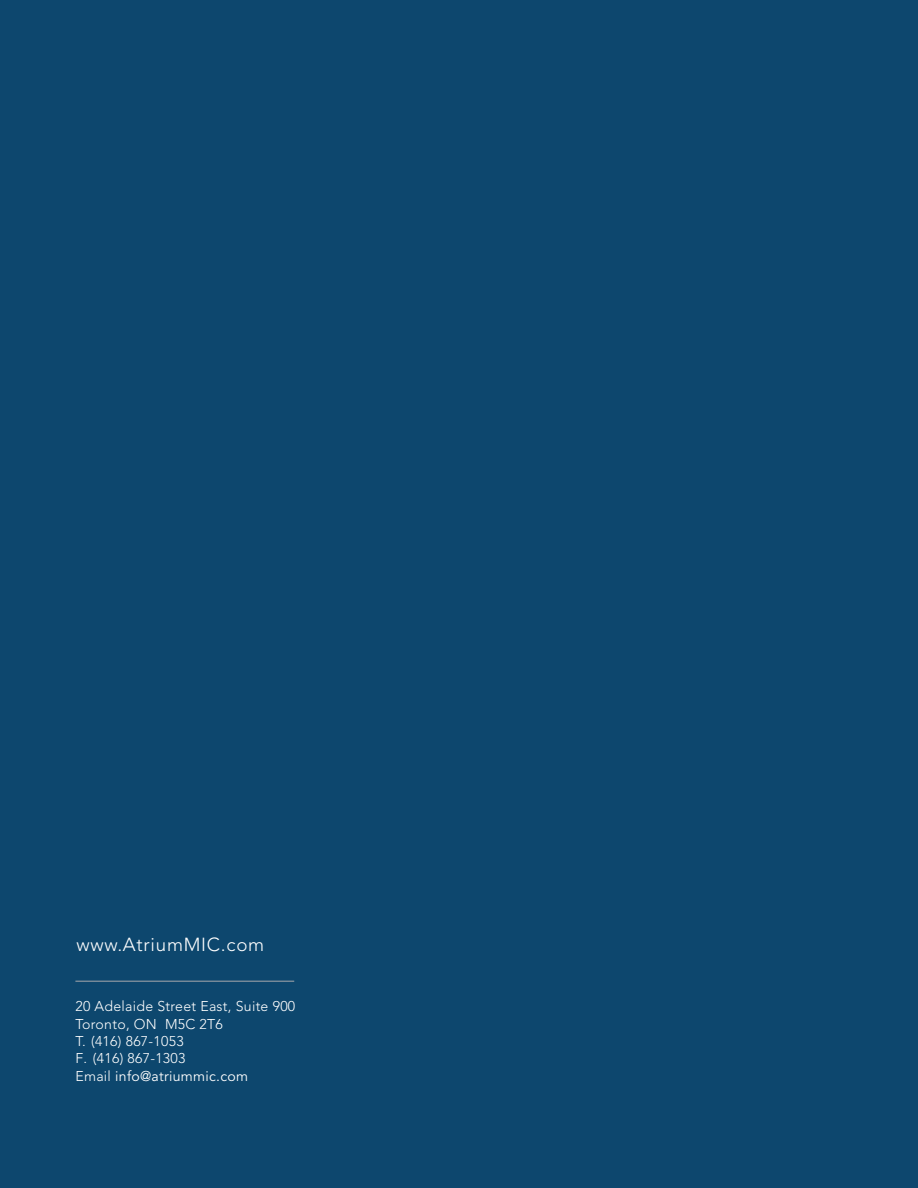
<style>
.page{position:relative;width:918px;height:1188px;background:#0d476e}
.page>*{position:absolute;margin:0;border:0;box-sizing:border-box;transform-origin:0 0}
.t1{font:300 18.75px "Avenir";letter-spacing:.04em;color:#fff}
.t2{font:300 14.1px/17.5px "Avenir";letter-spacing:.02em;color:#fff}
.t3{font:14.1px "Avenir LT Std";letter-spacing:.02em;color:#fff}
.s1{font-family:"Avenir";font-weight:300}
</style>
<div class="page">
<hr style="left:75px;top:981px;width:219px;height:1px;background:#a8a9ad">
<h1 class="t1" style="left:76px;top:933px;width:189px">www.AtriumMIC.com</h1>
<p class="t2" style="left:75px;top:997px;width:221px">20 Adelaide Street East, Suite 900<br>Toronto, ON M5C 2T6<br>T. (416) 867-1053<br>F. (416) 867-1303</p>
<p class="t3" style="left:75px;top:1068px;width:174px"><span class="s1">Email</span> info@atriummic.com</p>
</div>
